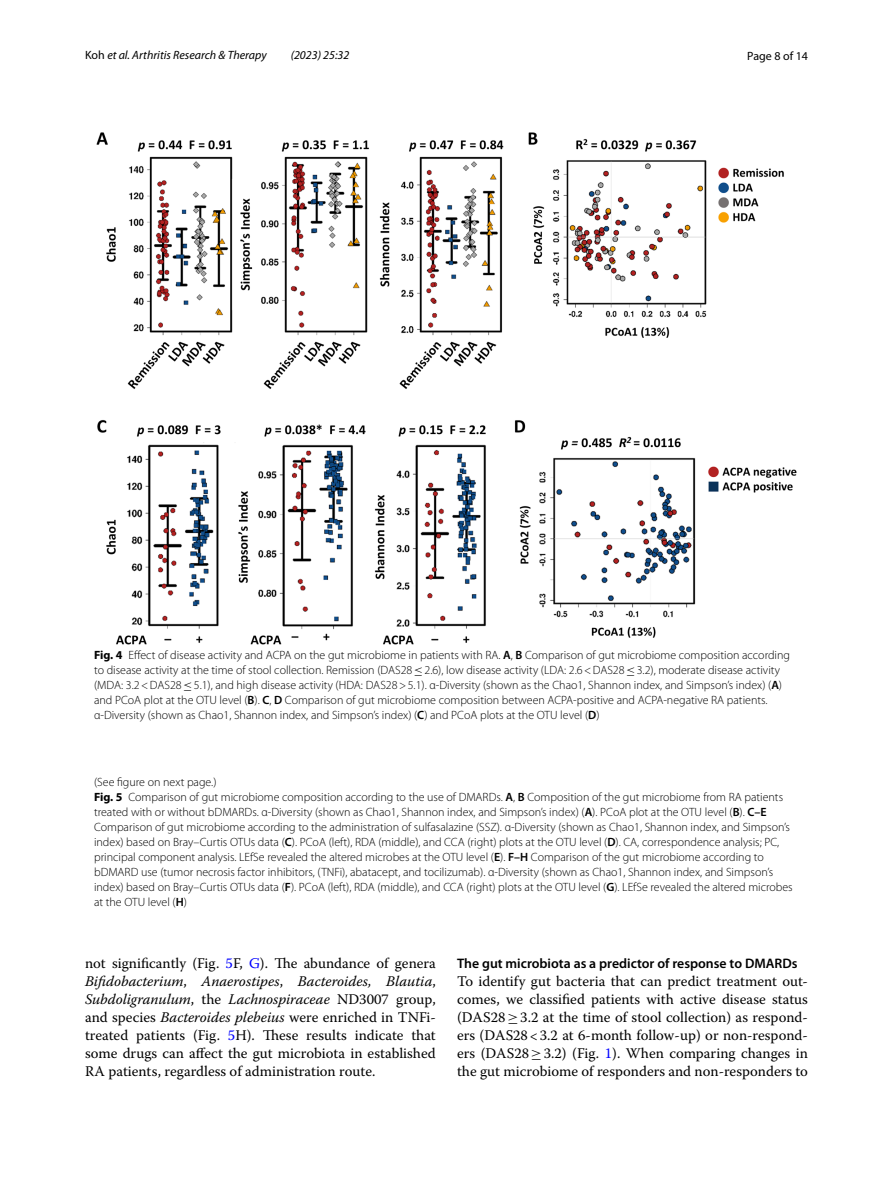
<style>
.page{position:relative;width:893px;height:1187px;background:#fff}
.page>*{position:absolute;margin:0;border:0;box-sizing:border-box;transform-origin:0 0}
.t1{font:14.7px/18px "Warnock Pro";color:#000;text-align:justify}
.t2{font:600 13.8px "Myriad Pro";color:#000}
.t3{font:300 12px/15px "Myriad Pro";color:#000}
.t4{font:italic 12px "Myriad Pro";color:#000}
.t5{font:12px "Myriad Pro";color:#000}
.s1{font-style:normal}
.s2{font-weight:700}
.s3{font-weight:600}
.s4{font-family:"MTSY";font-weight:400}
.s5{color:#00f}
.s6{font-style:italic}
.s7{font-family:"MTSY"}
</style>
<div class="page">
<img style="left:96px;top:133px;width:701px;height:511px">
<p class="t4" style="left:85px;top:48px;width:183px"><span class="s1">Koh</span> et al. Arthritis Research &amp; Therapy</p>
<p class="t4" style="left:291px;top:48px;width:60px">(2023) 25:32</p>
<p class="t5" style="left:747px;top:48px;width:62px">Page 8 of 14</p>
<p class="t3" style="left:94px;top:648px;width:697px"><span class="s2">Fig. 4</span> Effect of disease activity and ACPA on the gut microbiome in patients with RA. <span class="s3">A</span>, <span class="s3">B</span> Comparison of gut microbiome composition according to disease activity at the time of stool collection. Remission (DAS28<span class="s4">≤</span>2.6), low disease activity (LDA: 2.6&lt;DAS28<span class="s4">≤</span>3.2), moderate disease activity (MDA: 3.2&lt;DAS28<span class="s4">≤</span>5.1), and high disease activity (HDA: DAS28&gt;5.1). α-Diversity (shown as the Chao1, Shannon index, and Simpson’s index) (<span class="s3">A</span>) and PCoA plot at the OTU level (<span class="s3">B</span>). <span class="s3">C</span>, <span class="s3">D</span> Comparison of gut microbiome composition between ACPA-positive and ACPA-negative RA patients. α-Diversity (shown as Chao1, Shannon index, and Simpson’s index) (<span class="s3">C</span>) and PCoA plots at the OTU level (<span class="s3">D</span>)</p>
<p class="t3" style="left:94px;top:774px;width:700px">(See figure on next page.)<br><span class="s2">Fig. 5</span> Comparison of gut microbiome composition according to the use of DMARDs. <span class="s3">A</span>, <span class="s3">B</span> Composition of the gut microbiome from RA patients treated with or without bDMARDs. α-Diversity (shown as Chao1, Shannon index, and Simpson’s index) (<span class="s3">A</span>). PCoA plot at the OTU level (<span class="s3">B</span>). <span class="s3">C–E </span>Comparison of gut microbiome according to the administration of sulfasalazine (SSZ). α-Diversity (shown as Chao1, Shannon index, and Simpson’s index) based on Bray–Curtis OTUs data (<span class="s3">C</span>). PCoA (left), RDA (middle), and CCA (right) plots at the OTU level (<span class="s3">D</span>). CA, correspondence analysis; PC, principal component analysis. LEfSe revealed the altered microbes at the OTU level (<span class="s3">E</span>). <span class="s3">F–H</span> Comparison of the gut microbiome according to bDMARD use (tumor necrosis factor inhibitors, (TNFi), abatacept, and tocilizumab). α-Diversity (shown as Chao1, Shannon index, and Simpson’s index) based on Bray–Curtis OTUs data (<span class="s3">F</span>). PCoA (left), RDA (middle), and CCA (right) plots at the OTU level (<span class="s3">G</span>). LEfSe revealed the altered microbes at the OTU level (<span class="s3">H</span>)</p>
<p class="t1" style="left:85px;top:954px;width:352px">not significantly (Fig. <span class="s5">5</span>F, <span class="s5">G</span>). The abundance of genera <span class="s6">Bifidobacterium</span>, <span class="s6">Anaerostipes</span>, <span class="s6">Bacteroides, Blautia</span>, <span class="s6">Subdoligranulum</span>, the <span class="s6">Lachnospiraceae</span> ND3007 group, and species <span class="s6">Bacteroides plebeius</span> were enriched in TNFi&shy;treated patients (Fig. <span class="s5">5</span>H). These results indicate that some drugs can affect the gut microbiota in established RA patients, regardless of administration route.</p>
<p class="t2" style="left:457px;top:954px;width:342px">The gut microbiota as a predictor of response to DMARDs</p>
<p class="t1" style="left:457px;top:971px;width:352px">To identify gut bacteria that can predict treatment out&shy;comes, we classified patients with active disease status (DAS28<span class="s7">≥</span>3.2 at the time of stool collection) as respond&shy;ers (DAS28&lt;3.2 at 6-month follow-up) or non-respond&shy;ers (DAS28<span class="s7">≥</span>3.2) (Fig. <span class="s5">1</span>). When comparing changes in the gut microbiome of responders and non-responders to</p>
</div>
